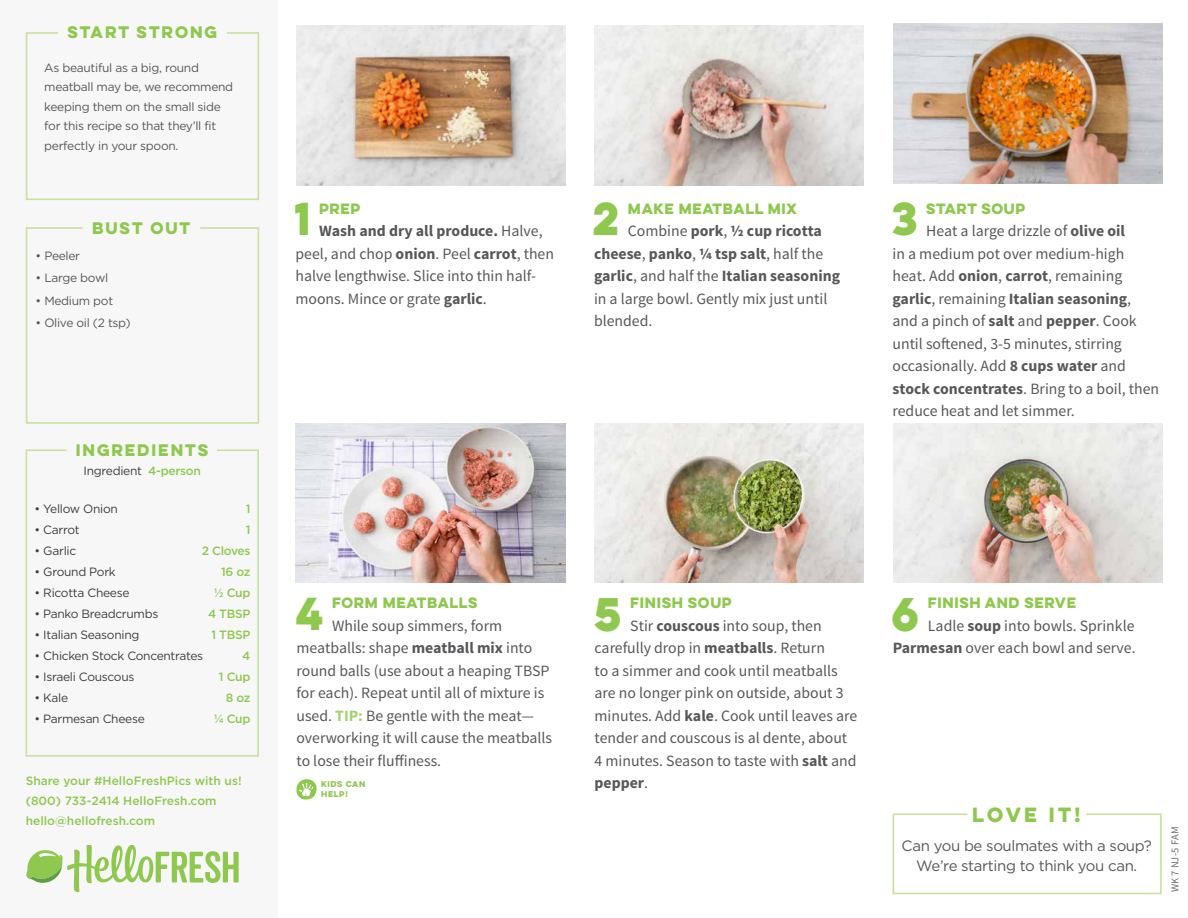
<style>
.page{position:relative;width:1188px;height:918px;background:#fff}
.page>*{position:absolute;margin:0;border:0;box-sizing:border-box;transform-origin:0 0}
.t1{font:700 42.3px "Lulo Clean One";color:#8fc84e}
.t2{font:700 41.4px "Lulo Clean One";color:#8fc84e}
.t3{font:700 18.45px "Lulo Clean One";letter-spacing:-.06em;color:#8fc84e}
.t4{font:15.75px/22.5px "Source Sans Pro";color:#57585a}
.t5{font:15px/20.1px "Gotham";letter-spacing:-.025em;color:#57585a;text-align:center}
.t6{font:700 15px "Lulo Clean One";letter-spacing:-.1em;color:#8fc84e}
.t7{font:700 13.35px "Lulo Clean One";letter-spacing:-.18em;color:#8fc84e}
.t8{font:12px/19.5px "Gotham";letter-spacing:-.025em;color:#57585a}
.t9{font:12px "Gotham";letter-spacing:-.025em;color:#3e3e3f}
.t10{font:500 12px/20.1px "Gotham";color:#8fc84e}
.t11{font:500 12px/21px "Gotham";letter-spacing:-.025em;color:#8fc84e;text-align:right}
.t12{font:10.5px "Source Sans Pro";letter-spacing:.015em;color:#6c6d70}
.t13{font:700 7.5px/9.8px "Lulo Clean One";letter-spacing:-.15em;color:#8fc84e}
.s1{font-weight:500;color:#8fc84e}
.s2{font-weight:700}
.s3{font-weight:700;color:#a6d170}
</style>
<div class="page">
<div style="left:0;top:0;width:278px;height:918px;background:#f7f7f8"></div>
<img style="left:296px;top:26px;width:270px;height:159px">
<svg style="left:296px;top:779px;width:21px;height:21px"></svg>
<img style="left:595px;top:26px;width:269px;height:159px">
<img style="left:594px;top:423px;width:269px;height:160px">
<img style="left:295px;top:423px;width:270px;height:160px">
<img style="left:893px;top:24px;width:269px;height:159px">
<img style="left:893px;top:423px;width:269px;height:160px">
<svg style="left:25px;top:227px;width:235px;height:197px"></svg>
<svg style="left:25px;top:449px;width:234px;height:308px"></svg>
<svg style="left:892px;top:813px;width:270px;height:82px"></svg>
<svg style="left:25px;top:32px;width:235px;height:169px"></svg>
<svg style="left:26px;top:846px;width:213px;height:46px"></svg>
<p class="t6" style="left:67px;top:21px;width:155px">START STRONG</p>
<p class="t8" style="left:44px;top:58px;width:190px">As beautiful as a big, round meatball may be, we recommend keeping them on the small side for this recipe so that they’ll fit perfectly in your spoon.</p>
<p class="t6" style="left:92px;top:217px;width:103px">BUST OUT</p>
<p class="t8" style="left:36px;top:245px;width:46px">• Peeler</p>
<p class="t8" style="left:36px;top:268px;width:74px">• Large bowl</p>
<p class="t8" style="left:36px;top:290px;width:79px">• Medium pot</p>
<p class="t8" style="left:36px;top:313px;width:97px">• Olive oil (2 tsp)</p>
<p class="t6" style="left:76px;top:438px;width:137px">INGREDIENTS</p>
<p class="t9" style="left:84px;top:463px;width:119px">Ingredient <span class="s1">4-person</span></p>
<p class="t11" style="left:202px;top:498px;width:50px">1<br>1<br>2 Cloves<br>16 oz<br>½ Cup<br>4 TBSP<br>1 TBSP<br>4<br>1 Cup<br>8 oz<br>¼ Cup</p>
<p class="t9" style="left:35px;top:501px;width:85px">• Yellow Onion</p>
<p class="t9" style="left:35px;top:522px;width:47px">• Carrot</p>
<p class="t9" style="left:35px;top:543px;width:43px">• Garlic</p>
<p class="t9" style="left:35px;top:564px;width:83px">• Ground Pork</p>
<p class="t9" style="left:35px;top:585px;width:96px">• Ricotta Cheese</p>
<p class="t9" style="left:35px;top:606px;width:125px">• Panko Breadcrumbs</p>
<p class="t9" style="left:35px;top:627px;width:106px">• Italian Seasoning</p>
<p class="t9" style="left:35px;top:648px;width:170px">• Chicken Stock Concentrates</p>
<p class="t9" style="left:35px;top:669px;width:101px">• Israeli Couscous</p>
<p class="t9" style="left:35px;top:690px;width:35px">• Kale</p>
<p class="t9" style="left:35px;top:711px;width:112px">• Parmesan Cheese</p>
<p class="t10" style="left:26px;top:771px;width:217px">Share your #HelloFreshPics with us! (800) 733-2414 HelloFresh.com hello@hellofresh.com</p>
<h2 class="t2" style="left:294px;top:187px;width:27px">1</h2>
<p class="t7" style="left:319px;top:198px;width:46px">PREP</p>
<p class="t4" style="left:296px;top:220px;width:260px;text-indent:24px"><span class="s2">Wash and dry all produce.</span> Halve, peel, and chop <span class="s2">onion</span>. Peel <span class="s2">carrot</span>, then halve lengthwise. Slice into thin half&shy;moons. Mince or grate <span class="s2">garlic</span>.</p>
<h2 class="t2" style="left:593px;top:187px;width:38px">2</h2>
<p class="t7" style="left:628px;top:198px;width:173px">MAKE MEATBALL MIX</p>
<p class="t4" style="left:594px;top:220px;width:248px;text-indent:34px">Combine <span class="s2">pork</span>, <span class="s2">½ cup ricotta cheese</span>, <span class="s2">panko</span>, <span class="s2">¼ tsp salt</span>, half the <span class="s2">garlic</span>, and half the <span class="s2">Italian seasoning </span>in a large bowl. Gently mix just until blended.</p>
<h2 class="t2" style="left:892px;top:187px;width:37px">3</h2>
<p class="t7" style="left:926px;top:198px;width:104px">START SOUP</p>
<p class="t4" style="left:892px;top:220px;width:268px;text-indent:34px">Heat a large drizzle of <span class="s2">olive oil<br></span>in a medium pot over medium-high heat. Add <span class="s2">onion</span>, <span class="s2">carrot</span>, remaining <span class="s2">garlic</span>, remaining <span class="s2">Italian seasoning</span>, and a pinch of <span class="s2">salt</span> and <span class="s2">pepper</span>. Cook until softened, 3-5 minutes, stirring occasionally. Add <span class="s2">8 cups water</span> and <span class="s2">stock concentrates</span>. Bring to a boil, then reduce heat and let simmer.</p>
<h2 class="t2" style="left:296px;top:582px;width:39px">4</h2>
<p class="t7" style="left:332px;top:593px;width:150px">FORM MEATBALLS</p>
<p class="t4" style="left:296px;top:615px;width:257px;text-indent:36px">While soup simmers, form meatballs: shape <span class="s2">meatball mix</span> into round balls (use about a heaping TBSP for each). Repeat until all of mixture is used. <span class="s3">TIP:</span> Be gentle with the meat— overworking it will cause the meatballs to lose their fluffiness.</p>
<p class="t13" style="left:321px;top:779px;width:47px">KIDS CAN<br>HELP!</p>
<h1 class="t1" style="left:594px;top:581px;width:39px">5</h1>
<p class="t7" style="left:630px;top:593px;width:106px">FINISH SOUP</p>
<p class="t4" style="left:595px;top:615px;width:264px;text-indent:36px">Stir <span class="s2">couscous</span> into soup, then carefully drop in <span class="s2">meatballs</span>. Return<br>to a simmer and cook until meatballs are no longer pink on outside, about 3 minutes. Add <span class="s2">kale</span>. Cook until leaves are tender and couscous is al dente, about<br>4 minutes. Season to taste with <span class="s2">salt</span> and <span class="s2">pepper</span>.</p>
<h1 class="t1" style="left:892px;top:581px;width:39px">6</h1>
<p class="t7" style="left:928px;top:593px;width:153px">FINISH AND SERVE</p>
<p class="t4" style="left:893px;top:615px;width:244px;text-align:right">Ladle <span class="s2">soup</span> into bowls. Sprinkle<br><span class="s2">Parmesan</span> over each bowl and serve.</p>
<p class="t3" style="left:972px;top:801px;width:114px">LOVE IT!</p>
<p class="t5" style="left:902px;top:835px;width:252px">Can you be soulmates with a soup?<br>We’re starting to think you can.</p>
<p class="t12" style="left:1169px;top:892px;width:67px;rotate:-90deg">WK 7 NJ-5 FAM</p>
</div>
